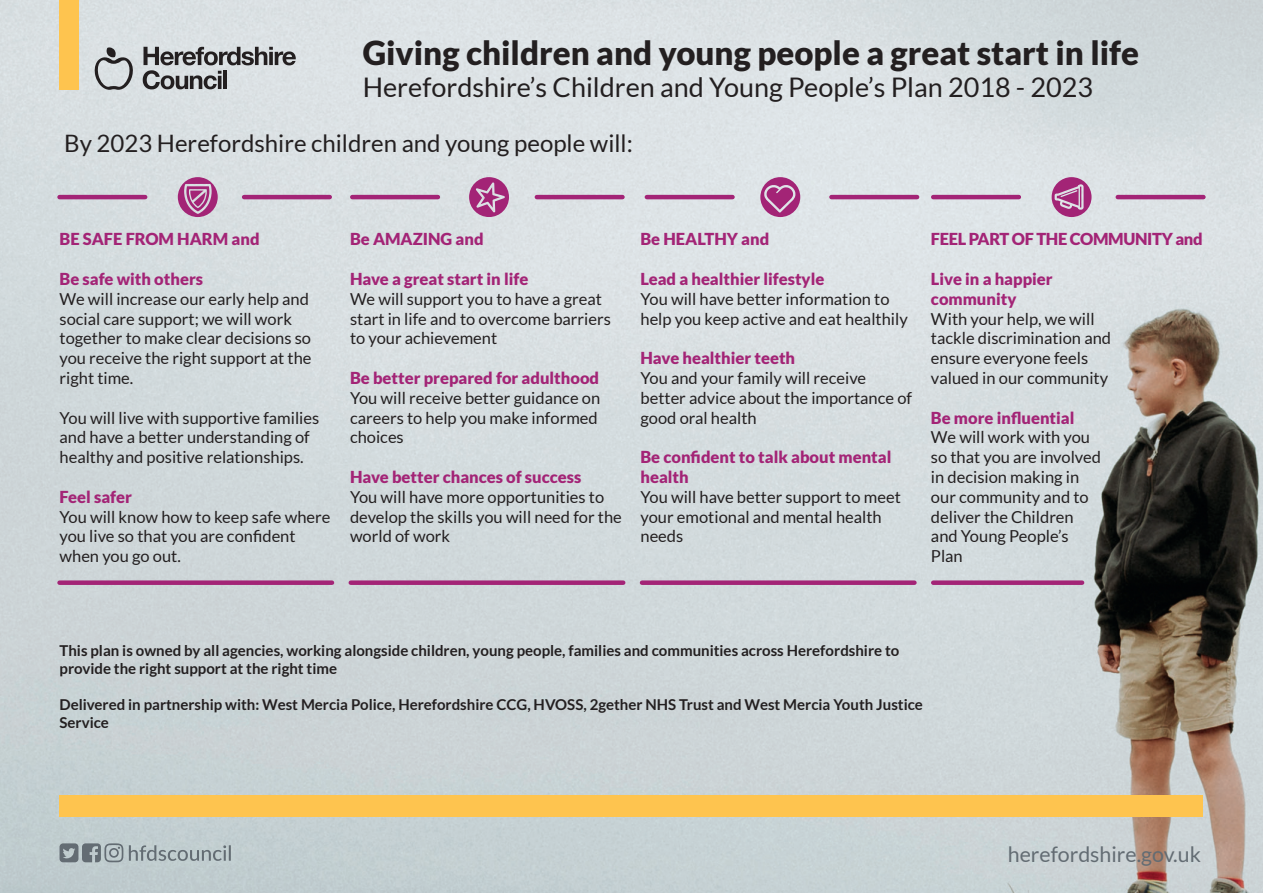
<style>
.page{position:relative;width:1263px;height:893px;background:#fff}
.page>*{position:absolute;margin:0;border:0;box-sizing:border-box;transform-origin:0 0}
.t1{font:900 33px "Lato";color:#231f20}
.t2{font:27px "Lato";color:#231f20}
.t3{font:24px "Lato";color:#231f20}
.t4{font:21.3px "Lato";color:#636c73}
.t5{font:16.5px/19.8px "Lato";color:#231f20}
.t6{font:900 16.5px/19.8px "Lato";color:#a32476}
.t7{font:900 16.5px "Lato";letter-spacing:-.02em;color:#a32476}
.t8{font:700 15px/18px "Lato";color:#231f20}
</style>
<div class="page">
<img style="left:0;top:0;width:1263px;height:893px">
<div style="left:60px;top:0;width:19px;height:90px;background:#fec44f"></div>
<svg style="left:143px;top:47px;width:153px;height:42px"></svg>
<hr style="left:223px;top:71px;width:4px;height:18px;background:#231f20">
<svg style="left:95px;top:47px;width:39px;height:43px"></svg>
<div style="left:60px;top:795px;width:1143px;height:21px;background:#fec44f"></div>
<svg style="left:60px;top:843px;width:171px;height:19px"></svg>
<svg style="left:760px;top:177px;width:40px;height:40px"></svg>
<svg style="left:469px;top:177px;width:40px;height:40px"></svg>
<svg style="left:1052px;top:177px;width:39px;height:40px"></svg>
<svg style="left:178px;top:177px;width:40px;height:40px"></svg>
<hr style="left:60px;top:195px;width:85px;height:4px;background:#a32476">
<hr style="left:352px;top:195px;width:86px;height:4px;background:#a32476">
<hr style="left:647px;top:195px;width:85px;height:4px;background:#a32476">
<hr style="left:933px;top:195px;width:86px;height:4px;background:#a32476">
<hr style="left:244px;top:195px;width:86px;height:4px;background:#a32476">
<hr style="left:537px;top:195px;width:85px;height:4px;background:#a32476">
<hr style="left:831px;top:195px;width:86px;height:4px;background:#a32476">
<hr style="left:1118px;top:195px;width:85px;height:4px;background:#a32476">
<div style="left:60px;top:580px;width:272px;height:5px;background:#a32476"></div>
<div style="left:351px;top:580px;width:272px;height:5px;background:#a32476"></div>
<div style="left:642px;top:580px;width:272px;height:5px;background:#a32476"></div>
<div style="left:933px;top:580px;width:149px;height:5px;background:#a32476"></div>
<p class="t1" style="left:363px;top:34px;width:778px">Giving children and young people a great start in life</p>
<p class="t2" style="left:363px;top:73px;width:732px">Herefordshire’s Children and Young People’s Plan 2018 - 2023</p>
<p class="t3" style="left:64px;top:130px;width:570px">By 2023 Herefordshire children and young people will:</p>
<p class="t6" style="left:60px;top:229px;width:202px">BE SAFE FROM HARM and</p>
<p class="t6" style="left:60px;top:269px;width:145px">Be safe with others</p>
<p class="t5" style="left:60px;top:289px;width:254px">We will increase our early help and social care support; we will work together to make clear decisions so you receive the right support at the right time.</p>
<p class="t5" style="left:60px;top:408px;width:261px">You will live with supportive families and have a better understanding of healthy and positive relationships.</p>
<p class="t6" style="left:60px;top:486px;width:74px">Feel safer</p>
<p class="t5" style="left:60px;top:507px;width:272px">You will know how to keep safe where you live so that you are confident when you go out.</p>
<p class="t6" style="left:350px;top:229px;width:135px">Be AMAZING and</p>
<p class="t6" style="left:350px;top:269px;width:180px">Have a great start in life</p>
<p class="t5" style="left:350px;top:289px;width:262px">We will support you to have a great start in life and to overcome barriers to your achievement</p>
<p class="t6" style="left:350px;top:368px;width:251px">Be better prepared for adulthood</p>
<p class="t5" style="left:350px;top:388px;width:252px">You will receive better guidance on careers to help you make informed choices</p>
<p class="t6" style="left:350px;top:467px;width:233px">Have better chances of success</p>
<p class="t5" style="left:350px;top:487px;width:273px">You will have more opportunities to develop the skills you will need for the world of work</p>
<p class="t6" style="left:640px;top:229px;width:130px">Be HEALTHY and</p>
<p class="t6" style="left:640px;top:269px;width:185px">Lead a healthier lifestyle</p>
<p class="t5" style="left:640px;top:289px;width:269px">You will have better information to help you keep active and eat healthily</p>
<p class="t6" style="left:640px;top:348px;width:156px">Have healthier teeth</p>
<p class="t5" style="left:640px;top:368px;width:273px">You and your family will receive better advice about the importance of good oral health</p>
<p class="t6" style="left:640px;top:447px;width:252px">Be confident to talk about mental health</p>
<p class="t5" style="left:640px;top:487px;width:262px">You will have better support to meet your emotional and mental health needs</p>
<p class="t7" style="left:931px;top:230px;width:273px">FEEL PART OF THE COMMUNITY and</p>
<p class="t6" style="left:931px;top:269px;width:123px">Live in a happier community</p>
<p class="t5" style="left:931px;top:309px;width:182px">With your help, we will tackle discrimination and ensure everyone feels valued in our community</p>
<p class="t6" style="left:931px;top:407px;width:145px">Be more influential</p>
<p class="t5" style="left:931px;top:427px;width:172px">We will work with you so that you are involved in decision making in our community and to deliver the Children and Young People’s<br>Plan</p>
<p class="t8" style="left:60px;top:641px;width:841px">This plan is owned by all agencies, working alongside children, young people, families and communities across Herefordshire to provide the right support at the right time</p>
<p class="t8" style="left:60px;top:695px;width:865px">Delivered in partnership with: West Mercia Police, Herefordshire CCG, HVOSS, 2gether NHS Trust and West Mercia Youth Justice<br>Service</p>
<p class="t4" style="left:1008px;top:842px;width:195px">herefordshire.gov.uk</p>
</div>
